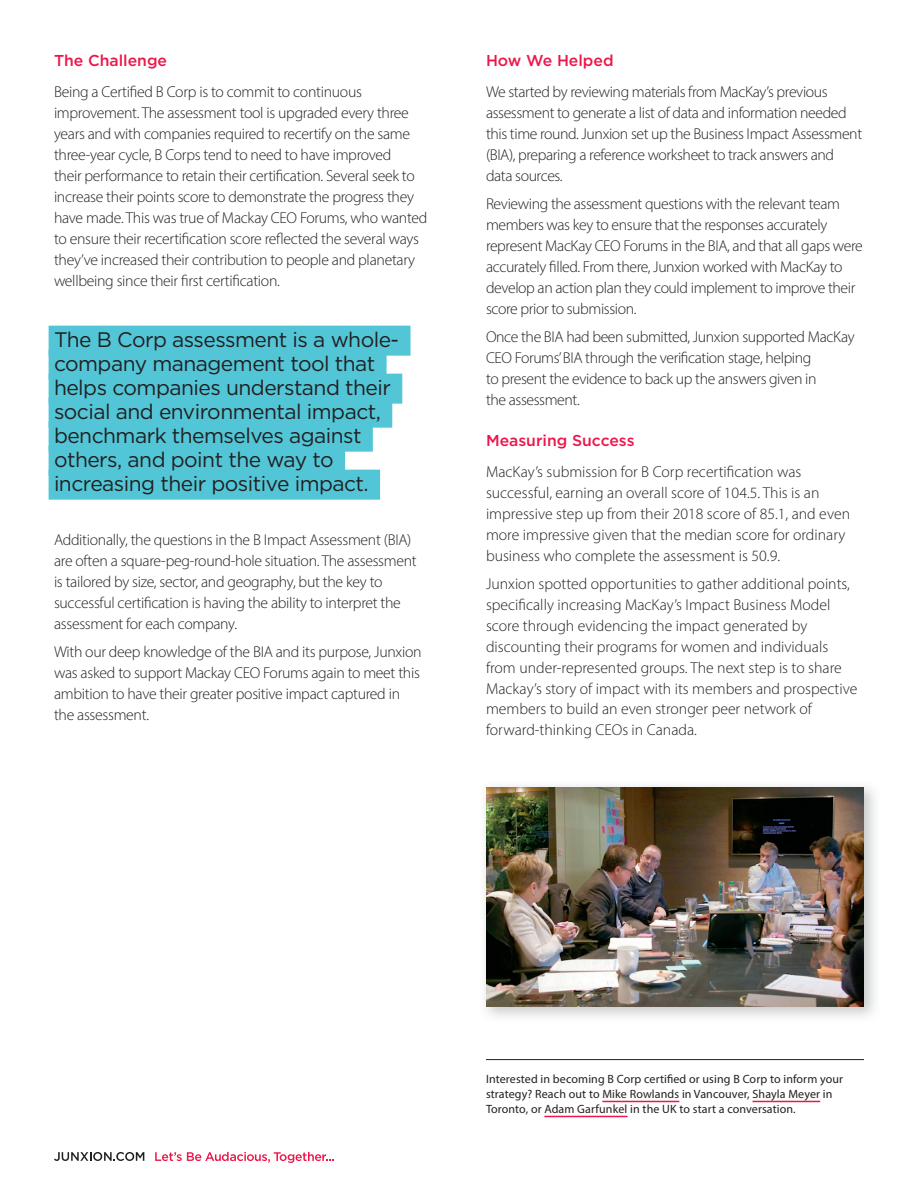
<style>
.page{position:relative;width:918px;height:1188px;background:#fff}
.page>*{position:absolute;margin:0;border:0;box-sizing:border-box;transform-origin:0 0}
.t1{font:21px/24px "Gotham HTF";letter-spacing:-.025em;color:#231f20}
.t2{font:300 15.75px/21px "Myriad Pro";letter-spacing:-.02em;color:#231f20}
.t3{font:300 15.75px/21px "Myriad Pro";color:#231f20}
.t4{font:500 15.75px "Gotham HTF";color:#ed164b}
.t5{font:12px/15px "Myriad Pro";letter-spacing:.01em;color:#231f20}
</style>
<div class="page">
<svg style="left:54px;top:1152px;width:90px;height:9px"></svg>
<svg style="left:155px;top:1152px;width:179px;height:11px"></svg>
<div style="left:49px;top:326px;width:362px;height:30px;background:#52c5d6"></div>
<div style="left:49px;top:350px;width:338px;height:30px;background:#52c5d6"></div>
<div style="left:49px;top:374px;width:353px;height:30px;background:#52c5d6"></div>
<div style="left:49px;top:398px;width:343px;height:30px;background:#52c5d6"></div>
<div style="left:49px;top:422px;width:324px;height:30px;background:#52c5d6"></div>
<div style="left:49px;top:446px;width:296px;height:30px;background:#52c5d6"></div>
<div style="left:49px;top:470px;width:331px;height:30px;background:#52c5d6"></div>
<img style="left:485px;top:786px;width:390px;height:231px">
<img style="left:486px;top:787px;width:378px;height:219px">
<hr style="left:602px;top:1101px;width:77px;height:1px;background:#ed164b">
<hr style="left:753px;top:1101px;width:67px;height:1px;background:#ed164b">
<hr style="left:544px;top:1116px;width:84px;height:1px;background:#ed164b">
<hr style="left:486px;top:1059px;width:378px;height:1px;background:#231f20">
<p class="t4" style="left:54px;top:52px;width:115px">The Challenge</p>
<p class="t2" style="left:54px;top:81px;width:375px">Being a Certified B Corp is to commit to continuous improvement. The assessment tool is upgraded every three years and with companies required to recertify on the same three-year cycle, B Corps tend to need to have improved<br>their performance to retain their certification. Several seek to increase their points score to demonstrate the progress they have made. This was true of Mackay CEO Forums, who wanted to ensure their recertification score reflected the several ways they’ve increased their contribution to people and planetary wellbeing since their first certification.</p>
<h1 class="t1" style="left:54px;top:328px;width:347px">The B Corp assessment is a whole&shy;company management tool that helps companies understand their social and environmental impact, benchmark themselves against others, and point the way to increasing their positive impact.</h1>
<p class="t2" style="left:54px;top:529px;width:364px">Additionally, the questions in the B Impact Assessment (BIA) are often a square-peg-round-hole situation. The assessment is tailored by size, sector, and geography, but the key to successful certification is having the ability to interpret the assessment for each company.</p>
<p class="t2" style="left:54px;top:641px;width:369px">With our deep knowledge of the BIA and its purpose, Junxion was asked to support Mackay CEO Forums again to meet this ambition to have their greater positive impact captured in the assessment.</p>
<p class="t4" style="left:486px;top:52px;width:129px">How We Helped</p>
<p class="t2" style="left:486px;top:81px;width:378px">We started by reviewing materials from MacKay’s previous assessment to generate a list of data and information needed this time round. Junxion set up the Business Impact Assessment (BIA), preparing a reference worksheet to track answers and data sources.</p>
<p class="t2" style="left:486px;top:193px;width:378px">Reviewing the assessment questions with the relevant team members was key to ensure that the responses accurately represent MacKay CEO Forums in the BIA, and that all gaps were accurately filled. From there, Junxion worked with MacKay to develop an action plan they could implement to improve their score prior to submission.</p>
<p class="t2" style="left:486px;top:326px;width:370px">Once the BIA had been submitted, Junxion supported MacKay CEO Forums’ BIA through the verification stage, helping<br>to present the evidence to back up the answers given in<br>the assessment.</p>
<p class="t4" style="left:486px;top:431px;width:150px">Measuring Success</p>
<p class="t3" style="left:486px;top:461px;width:366px">MacKay’s submission for B Corp recertification was successful, earning an overall score of 104.5. This is an impressive step up from their 2018 score of 85.1, and even more impressive given that the median score for ordinary business who complete the assessment is 50.9.</p>
<p class="t3" style="left:486px;top:573px;width:373px">Junxion spotted opportunities to gather additional points, specifically increasing MacKay’s Impact Business Model score through evidencing the impact generated by discounting their programs for women and individuals from under-represented groups. The next step is to share Mackay’s story of impact with its members and prospective members to build an even stronger peer network of forward-thinking CEOs in Canada.</p>
<p class="t5" style="left:486px;top:1072px;width:359px">Interested in becoming B Corp certified or using B Corp to inform your strategy? Reach out to Mike Rowlands in Vancouver, Shayla Meyer in<br>Toronto, or Adam Garfunkel in the UK to start a conversation.</p>
</div>
